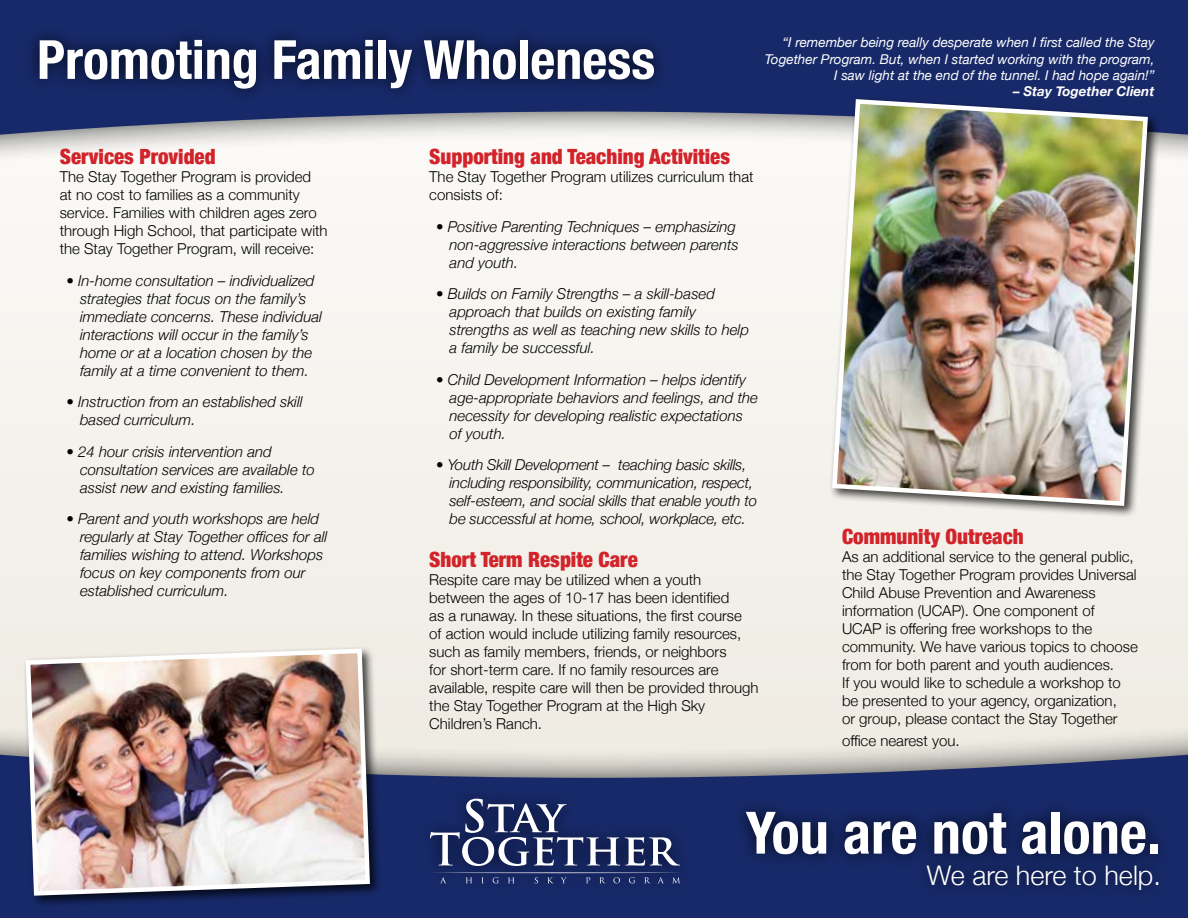
<style>
.page{position:relative;width:1188px;height:918px;background:#f4f2ec}
.page>*{position:absolute;margin:0;border:0;box-sizing:border-box;transform-origin:0 0}
.t1{font:700 condensed 58.5px "Helvetica Neue";color:#fff}
.t2{font:700 condensed 54px "Helvetica Neue";color:#fff}
.t3{font:300 27px "Helvetica Neue";color:#fff}
.t4{font:900 condensed 21px "Helvetica Neue";color:#d2232a}
.t5{font:italic 300 15px/18px "Helvetica Neue";color:#000}
.t6{font:300 15px/18px "Helvetica Neue";color:#000}
.t7{font:italic 13.5px/16.2px "Helvetica Neue";color:#fff;text-align:right}
.t8{font:italic 700 13.5px "Helvetica Neue";color:#fff}
</style>
<div class="page">
<div style="left:0;top:723px;width:1188px;height:195px;background:#000;opacity:.75"></div>
<svg style="left:0;top:753px;width:1188px;height:165px;background:#404d7c"></svg>
<div style="left:0;top:0;width:1188px;height:166px;background:#000;opacity:.75"></div>
<svg style="left:0;top:0;width:1188px;height:137px;background:#344378"></svg>
<div style="left:732px;top:798px;width:441px;height:106px;background:#000;opacity:.75"></div>
<div style="left:24px;top:26px;width:645px;height:77px;background:#000;opacity:.75"></div>
<div style="left:23px;top:646px;width:359px;height:262px;background:#000;opacity:.75"></div>
<img style="left:23px;top:646px;width:349px;height:252px">
<div style="left:829px;top:96px;width:332px;height:422px;background:#000;opacity:.75"></div>
<img style="left:830px;top:97px;width:320px;height:411px">
<div style="left:416px;top:784px;width:278px;height:113px;background:#162868"></div>
<svg style="left:430px;top:799px;width:250px;height:67px"></svg>
<svg style="left:434px;top:872px;width:246px;height:11px"></svg>
<h2 class="t2" style="left:37px;top:15px;width:620px">Promoting Family Wholeness</h2>
<p class="t7" style="left:765px;top:35px;width:391px">“I remember being really desperate when I first called the Stay<br>Together Program. But, when I started working with the program,<br>I saw light at the end of the tunnel. I had hope again!”</p>
<p class="t8" style="left:1013px;top:81px;width:143px">– Stay Together Client</p>
<h3 class="t4" style="left:60px;top:139px;width:157px">Services Provided</h3>
<p class="t6" style="left:60px;top:167px;width:269px">The Stay Together Program is provided<br>at no cost to families as a community service. Families with children ages zero through High School, that participate with the Stay Together Program, will receive:</p>
<p class="t5" style="left:80px;top:270px;width:243px;text-indent:-14px">• In-home consultation – individualized strategies that focus on the family’s immediate concerns. These individual interactions will occur in the family’s home or at a location chosen by the family at a time convenient to them.</p>
<p class="t5" style="left:80px;top:392px;width:224px;text-indent:-14px">• Instruction from an established skill based curriculum.</p>
<p class="t5" style="left:80px;top:441px;width:236px;text-indent:-14px">• 24 hour crisis intervention and consultation services are available to assist new and existing families.</p>
<p class="t5" style="left:80px;top:509px;width:249px;text-indent:-14px">• Parent and youth workshops are held regularly at Stay Together offices for all families wishing to attend. Workshops focus on key components from our established curriculum.</p>
<h3 class="t4" style="left:429px;top:139px;width:302px">Supporting and Teaching Activities</h3>
<p class="t6" style="left:429px;top:167px;width:326px">The Stay Together Program utilizes curriculum that consists of:</p>
<p class="t5" style="left:450px;top:216px;width:291px;text-indent:-14px">• Positive Parenting Techniques – emphasizing non-aggressive interactions between parents and youth.</p>
<p class="t5" style="left:450px;top:284px;width:301px;text-indent:-14px">• Builds on Family Strengths – a skill-based approach that builds on existing family strengths as well as teaching new skills to help a family be successful.</p>
<p class="t5" style="left:450px;top:369px;width:310px;text-indent:-14px">• Child Development Information – helps identify age-appropriate behaviors and feelings, and the necessity for developing realistic expectations of youth.</p>
<p class="t5" style="left:450px;top:455px;width:309px;text-indent:-14px">• Youth Skill Development – teaching basic skills, including responsibility, communication, respect, self-esteem, and social skills that enable youth to be successful at home, school, workplace, etc.</p>
<h3 class="t4" style="left:429px;top:542px;width:210px">Short Term Respite Care</h3>
<p class="t6" style="left:429px;top:570px;width:331px">Respite care may be utilized when a youth between the ages of 10-17 has been identified<br>as a runaway. In these situations, the first course<br>of action would include utilizing family resources, such as family members, friends, or neighbors<br>for short-term care. If no family resources are available, respite care will then be provided through the Stay Together Program at the High Sky Children’s Ranch.</p>
<h3 class="t4" style="left:842px;top:519px;width:183px">Community Outreach</h3>
<p class="t6" style="left:842px;top:547px;width:297px">As an additional service to the general public, the Stay Together Program provides Universal Child Abuse Prevention and Awareness information (UCAP). One component of UCAP is offering free workshops to the community. We have various topics to choose from for both parent and youth audiences.<br>If you would like to schedule a workshop to be presented to your agency, organization,<br>or group, please contact the Stay Together</p>
<p class="t6" style="left:842px;top:730px;width:119px">office nearest you.</p>
<h1 class="t1" style="left:746px;top:784px;width:417px">You are not alone.</h1>
<h3 class="t3" style="left:927px;top:854px;width:236px">We are here to help.</h3>
</div>
